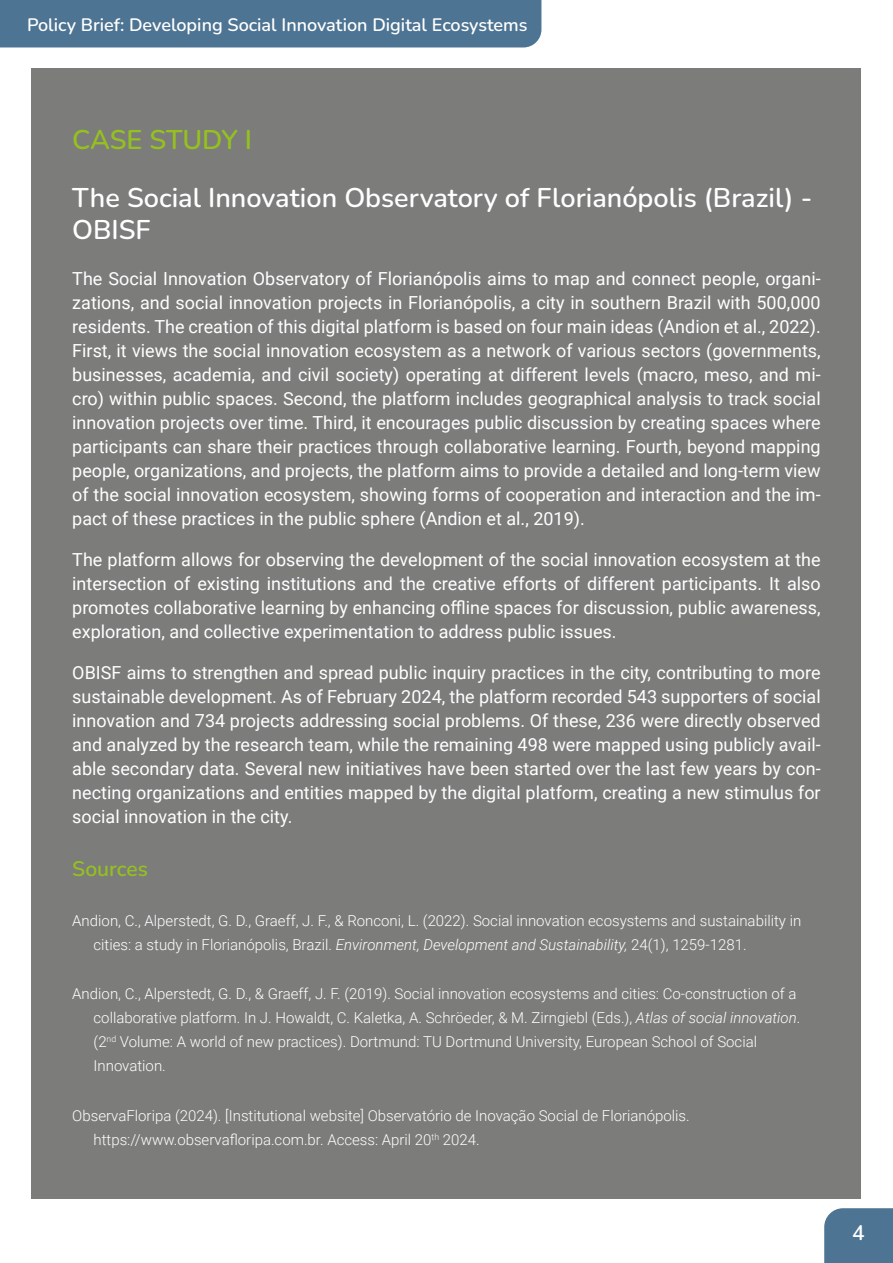
<style>
.page{position:relative;width:893px;height:1263px;background:#fff}
.page>*{position:absolute;margin:0;border:0;box-sizing:border-box;transform-origin:0 0}
.Heading_4_weiß{font:600 27px/32.4px "Nunito";color:#fff}
.Heading_4{font:600 27px "Nunito";letter-spacing:-.005em;color:#95c11f}
.Heading_4-2{font:600 21px "Nunito";color:#95c11f}
.t1{font:600 21px "Nunito";color:#fff}
.Fliesstext_weis_Blocksatz{font:18px/24px "Roboto";color:#fff;text-align:justify}
.t2{font:600 18px "Nunito";color:#fff}
.Quellenangaben_weiß{font:300 15px/24px "Roboto";color:#fff}
.s1{font-style:italic}
</style>
<div class="page">
<div style="left:31px;top:69px;width:829px;height:1130px;background:#7c7c7b"></div>
<div style="left:0;top:0;width:541px;height:47px;background:#4e7493"></div>
<div style="left:824px;top:1208px;width:69px;height:55px;background:#4e7493"></div>
<p class="t2" style="left:27px;top:12px;width:502px">Policy Brief: Developing Social Innovation Digital Ecosystems</p>
<p class="Heading_4" style="left:72px;top:121px;width:181px">CASE STUDY I</p>
<p class="Heading_4_weiß" style="left:72px;top:180px;width:741px">The Social Innovation Observatory of Florianópolis (Brazil) -<br>OBISF</p>
<p class="Fliesstext_weis_Blocksatz" style="left:72px;top:265px;width:750px">The Social Innovation Observatory of Florianópolis aims to map and connect people, organi&shy;zations, and social innovation projects in Florianópolis, a city in southern Brazil with 500,000 residents. The creation of this digital platform is based on four main ideas (Andion et al., 2022).<br>First, it views the social innovation ecosystem as a network of various sectors (governments, businesses, academia, and civil society) operating at different levels (macro, meso, and mi&shy;cro) within public spaces. Second, the platform includes geographical analysis to track social innovation projects over time. Third, it encourages public discussion by creating spaces where participants can share their practices through collaborative learning. Fourth, beyond mapping people, organizations, and projects, the platform aims to provide a detailed and long-term view of the social innovation ecosystem, showing forms of cooperation and interaction and the im&shy;pact of these practices in the public sphere (Andion et al., 2019).</p>
<p class="Fliesstext_weis_Blocksatz" style="left:72px;top:547px;width:750px">The platform allows for observing the development of the social innovation ecosystem at the intersection of existing institutions and the creative efforts of different participants. It also promotes collaborative learning by enhancing offline spaces for discussion, public awareness, exploration, and collective experimentation to address public issues.</p>
<p class="Fliesstext_weis_Blocksatz" style="left:72px;top:660px;width:750px">OBISF aims to strengthen and spread public inquiry practices in the city, contributing to more sustainable development. As of February 2024, the platform recorded 543 supporters of social innovation and 734 projects addressing social problems. Of these, 236 were directly observed and analyzed by the research team, while the remaining 498 were mapped using publicly avail&shy;able secondary data. Several new initiatives have been started over the last few years by con&shy;necting organizations and entities mapped by the digital platform, creating a new stimulus for social innovation in the city.</p>
<p class="Heading_4-2" style="left:72px;top:854px;width:77px">Sources</p>
<p class="Quellenangaben_weiß" style="left:94px;top:908px;width:709px;text-indent:-21px">Andion, C., Alperstedt, G. D., Graeff, J. F., &amp; Ronconi, L. (2022). Social innovation ecosystems and sustainability in cities: a study in Florianópolis, Brazil. <span class="s1">Environment, Development and Sustainability,</span> 24(1), 1259-1281.</p>
<p class="Quellenangaben_weiß" style="left:94px;top:981px;width:708px;text-indent:-21px">Andion, C., Alperstedt, G. D., &amp; Graeff, J. F. (2019). Social innovation ecosystems and cities: Co-construction of a collaborative platform. In J. Howaldt, C. Kaletka, A. Schröeder, &amp; M. Zirngiebl (Eds.), <span class="s1">Atlas of social innovation</span>. (2<sup>nd</sup> Volume: A world of new practices). Dortmund: TU Dortmund University, European School of Social Innovation.</p>
<p class="Quellenangaben_weiß" style="left:94px;top:1103px;width:598px;text-indent:-21px">ObservaFloripa (2024). [Institutional website] Observatório de Inovação Social de Florianópolis. https://www.observafloripa.com.br. Access: April 20<sup>th</sup> 2024.</p>
<p class="t1" style="left:852px;top:1218px;width:14px">4</p>
</div>
